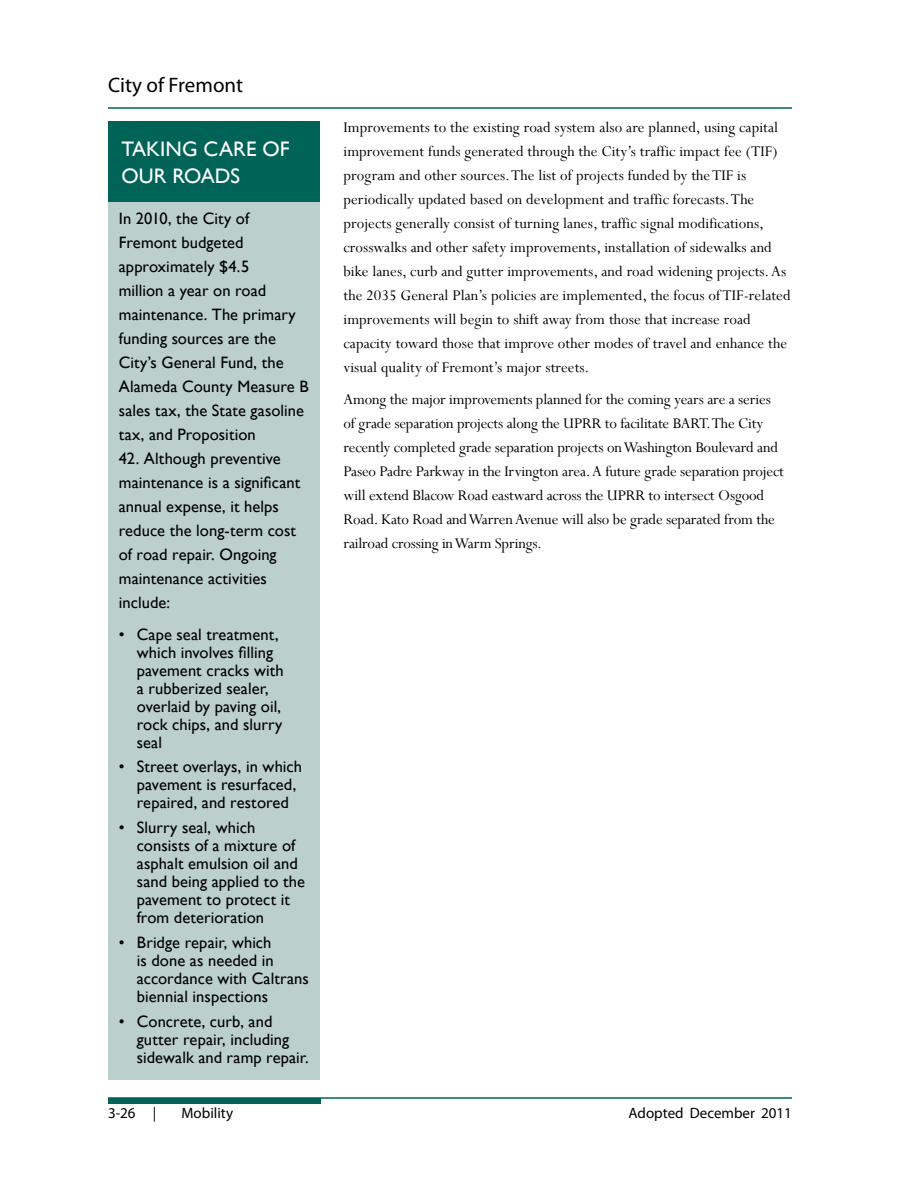
<style>
.page{position:relative;width:918px;height:1188px;background:#fff}
.page>*{position:absolute;margin:0;border:0;box-sizing:border-box;transform-origin:0 0}
.t1{font:21px/27px "Gill Sans";letter-spacing:.005em;color:#fff}
.t2{font:21px "Myriad Pro";color:#000}
.t3{font:16.5px/24px "Perpetua";letter-spacing:.005em;color:#000}
.t4{font:16.5px/18px "Gill Sans";letter-spacing:.005em;color:#000}
.t5{font:15px "Myriad Pro";color:#000}
</style>
<div class="page">
<div style="left:108px;top:1098px;width:213px;height:6px;background:#006358"></div>
<hr style="left:108px;top:1097px;width:684px;height:2px;background:#006358">
<hr style="left:108px;top:107px;width:684px;height:2px;background:#006358">
<div style="left:108px;top:199px;width:212px;height:881px;background:#bbcfcd"></div>
<div style="left:108px;top:122px;width:212px;height:80px;background:#006358"></div>
<p class="t2" style="left:108px;top:72px;width:137px">City of Fremont</p>
<p class="t1" style="left:122px;top:136px;width:170px">TAKING CARE OF<br>OUR ROADS</p>
<p class="t4" style="left:119px;top:207px;width:191px;line-height:24px">In 2010, the City of<br>Fremont budgeted approximately $4.5<br>million a year on road maintenance. The primary funding sources are the<br>City’s General Fund, the<br>Alameda County Measure B sales tax, the State gasoline tax, and Proposition</p>
<p class="t4" style="left:119px;top:447px;width:183px;line-height:24px">42. Although preventive maintenance is a significant annual expense, it helps reduce the long-term cost of road repair. Ongoing maintenance activities include:</p>
<p class="t4" style="left:137px;top:625px;width:149px;text-indent:-18px">• Cape seal treatment, which involves filling pavement cracks with a rubberized sealer, overlaid by paving oil, rock chips, and slurry seal</p>
<p class="t4" style="left:137px;top:758px;width:167px;text-indent:-18px">• Street overlays, in which pavement is resurfaced, repaired, and restored</p>
<p class="t4" style="left:137px;top:819px;width:170px;text-indent:-18px">• Slurry seal, which consists of a mixture of asphalt emulsion oil and sand being applied to the pavement to protect it from deterioration</p>
<p class="t4" style="left:137px;top:934px;width:174px;text-indent:-18px">• Bridge repair, which<br>is done as needed in accordance with Caltrans biennial inspections</p>
<p class="t4" style="left:137px;top:1012px;width:174px;text-indent:-18px">• Concrete, curb, and gutter repair, including sidewalk and ramp repair.</p>
<p class="t3" style="left:344px;top:115px;width:449px">Improvements to the existing road system also are planned, using capital improvement funds generated through the City’s traffic impact fee (TIF) program and other sources. The list of projects funded by the TIF is periodically updated based on development and traffic forecasts. The projects generally consist of turning lanes, traffic signal modifications, crosswalks and other safety improvements, installation of sidewalks and bike lanes, curb and gutter improvements, and road widening projects. As the 2035 General Plan’s policies are implemented, the focus of TIF‑related improvements will begin to shift away from those that increase road capacity toward those that improve other modes of travel and enhance the visual quality of Fremont’s major streets.</p>
<p class="t3" style="left:344px;top:386px;width:442px">Among the major improvements planned for the coming years are a series of grade separation projects along the UPRR to facilitate BART. The City recently completed grade separation projects on Washington Boulevard and Paseo Padre Parkway in the Irvington area. A future grade separation project will extend Blacow Road eastward across the UPRR to intersect Osgood Road. Kato Road and Warren Avenue will also be grade separated from the railroad crossing in Warm Springs.</p>
<p class="t5" style="left:108px;top:1104px;width:50px">3-26 |</p>
<p class="t5" style="left:182px;top:1104px;width:53px">Mobility</p>
<p class="t5" style="left:629px;top:1104px;width:165px">Adopted December 2011</p>
</div>
